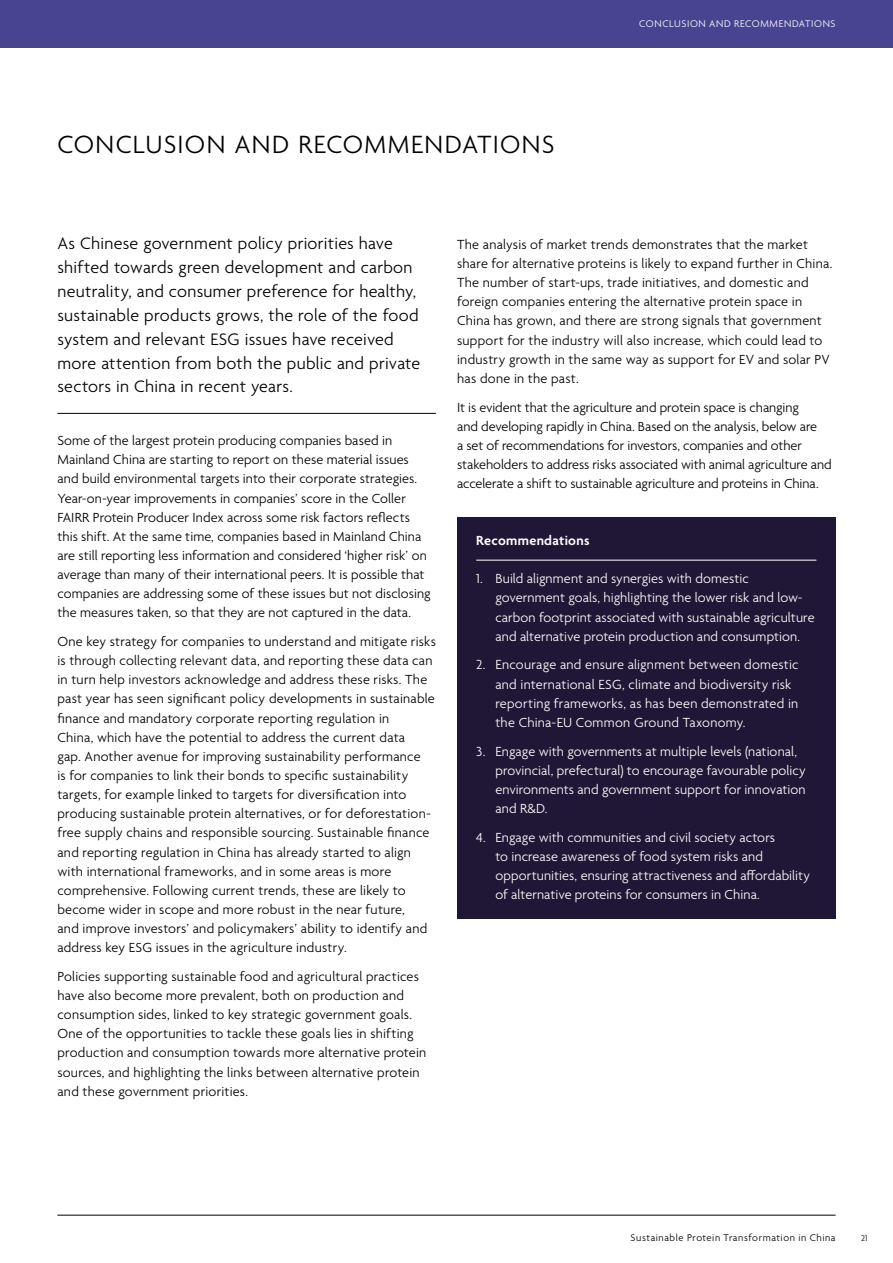
<style>
.page{position:relative;width:893px;height:1263px;background:#fff}
.page>*{position:absolute;margin:0;border:0;box-sizing:border-box;transform-origin:0 0}
.chapter_section_titl{font:300 27px "Agenda";letter-spacing:.05em;color:#000}
.intro_paragraph{font:300 18px/23.9px "Agenda";letter-spacing:.015em;color:#000}
.body{font:300 14.25px/19.2px "Agenda";letter-spacing:.01em;color:#000}
.t1{font:300 14.25px/19.2px "Agenda";letter-spacing:.01em;color:#fff}
.box_head{font:600 14.25px "Agenda";letter-spacing:.02em;color:#fff}
.body-2{font:300 10.5px "Agenda";letter-spacing:.055em;color:#000}
.body-3{font:300 10.5px "Agenda";letter-spacing:.06em;color:#fff}
.endnotes{font:300 9px "Agenda";color:#000}
</style>
<div class="page">
<hr style="left:57px;top:1215px;width:779px;height:1px;background:#000">
<hr style="left:57px;top:413px;width:379px;height:1px;background:#000">
<div style="left:457px;top:517px;width:379px;height:401px;background:#201635"></div>
<hr style="left:476px;top:560px;width:340px;height:1px;background:#fff">
<div style="left:0;top:0;width:893px;height:48px;background:#474491"></div>
<p class="chapter_section_titl" style="left:57px;top:130px;width:499px">CONCLUSION AND RECOMMENDATIONS</p>
<p class="body-3" style="left:639px;top:18px;width:198px">CONCLUSION AND RECOMMENDATIONS</p>
<p class="intro_paragraph" style="left:57px;top:232px;width:364px">As Chinese government policy priorities have shifted towards green development and carbon neutrality, and consumer preference for healthy, sustainable products grows, the role of the food system and relevant ESG issues have received more attention from both the public and private sectors in China in recent years.</p>
<p class="body" style="left:57px;top:432px;width:375px">Some of the largest protein producing companies based in Mainland China are starting to report on these material issues and build environmental targets into their corporate strategies.<br>Year-on-year improvements in companies’ score in the Coller FAIRR Protein Producer Index across some risk factors reflects this shift. At the same time, companies based in Mainland China are still reporting less information and considered ‘higher risk’ on average than many of their international peers. It is possible that companies are addressing some of these issues but not disclosing the measures taken, so that they are not captured in the data.</p>
<p class="body" style="left:57px;top:633px;width:380px">One key strategy for companies to understand and mitigate risks is through collecting relevant data, and reporting these data can in turn help investors acknowledge and address these risks. The past year has seen significant policy developments in sustainable finance and mandatory corporate reporting regulation in<br>China, which have the potential to address the current data<br>gap. Another avenue for improving sustainability performance<br>is for companies to link their bonds to specific sustainability targets, for example linked to targets for diversification into producing sustainable protein alternatives, or for deforestation&shy;free supply chains and responsible sourcing. Sustainable finance and reporting regulation in China has already started to align with international frameworks, and in some areas is more comprehensive. Following current trends, these are likely to become wider in scope and more robust in the near future,<br>and improve investors’ and policymakers’ ability to identify and address key ESG issues in the agriculture industry.</p>
<p class="body" style="left:57px;top:968px;width:370px">Policies supporting sustainable food and agricultural practices have also become more prevalent, both on production and consumption sides, linked to key strategic government goals.<br>One of the opportunities to tackle these goals lies in shifting production and consumption towards more alternative protein sources, and highlighting the links between alternative protein and these government priorities.</p>
<p class="body" style="left:457px;top:236px;width:377px">The analysis of market trends demonstrates that the market share for alternative proteins is likely to expand further in China.<br>The number of start-ups, trade initiatives, and domestic and foreign companies entering the alternative protein space in China has grown, and there are strong signals that government support for the industry will also increase, which could lead to industry growth in the same way as support for EV and solar PV has done in the past.</p>
<p class="body" style="left:457px;top:398px;width:376px">It is evident that the agriculture and protein space is changing<br>and developing rapidly in China. Based on the analysis, below are<br>a set of recommendations for investors, companies and other stakeholders to address risks associated with animal agriculture and accelerate a shift to sustainable agriculture and proteins in China.</p>
<p class="box_head" style="left:476px;top:533px;width:115px">Recommendations</p>
<p class="t1" style="left:495px;top:570px;width:321px;text-indent:-19px">1. Build alignment and synergies with domestic government goals, highlighting the lower risk and low&shy;carbon footprint associated with sustainable agriculture and alternative protein production and consumption.</p>
<p class="t1" style="left:495px;top:656px;width:305px;text-indent:-19px">2. Encourage and ensure alignment between domestic and international ESG, climate and biodiversity risk reporting frameworks, as has been demonstrated in the China-EU Common Ground Taxonomy.</p>
<p class="t1" style="left:495px;top:742px;width:312px;text-indent:-19px">3. Engage with governments at multiple levels (national, provincial, prefectural) to encourage favourable policy environments and government support for innovation and R&amp;D.</p>
<p class="t1" style="left:495px;top:828px;width:316px;text-indent:-19px">4. Engage with communities and civil society actors<br>to increase awareness of food system risks and opportunities, ensuring attractiveness and affordability of alternative proteins for consumers in China.</p>
<p class="body-2" style="left:631px;top:1232px;width:206px">Sustainable Protein Transformation in China</p>
<p class="endnotes" style="left:861px;top:1233px;width:8px">21</p>
</div>
